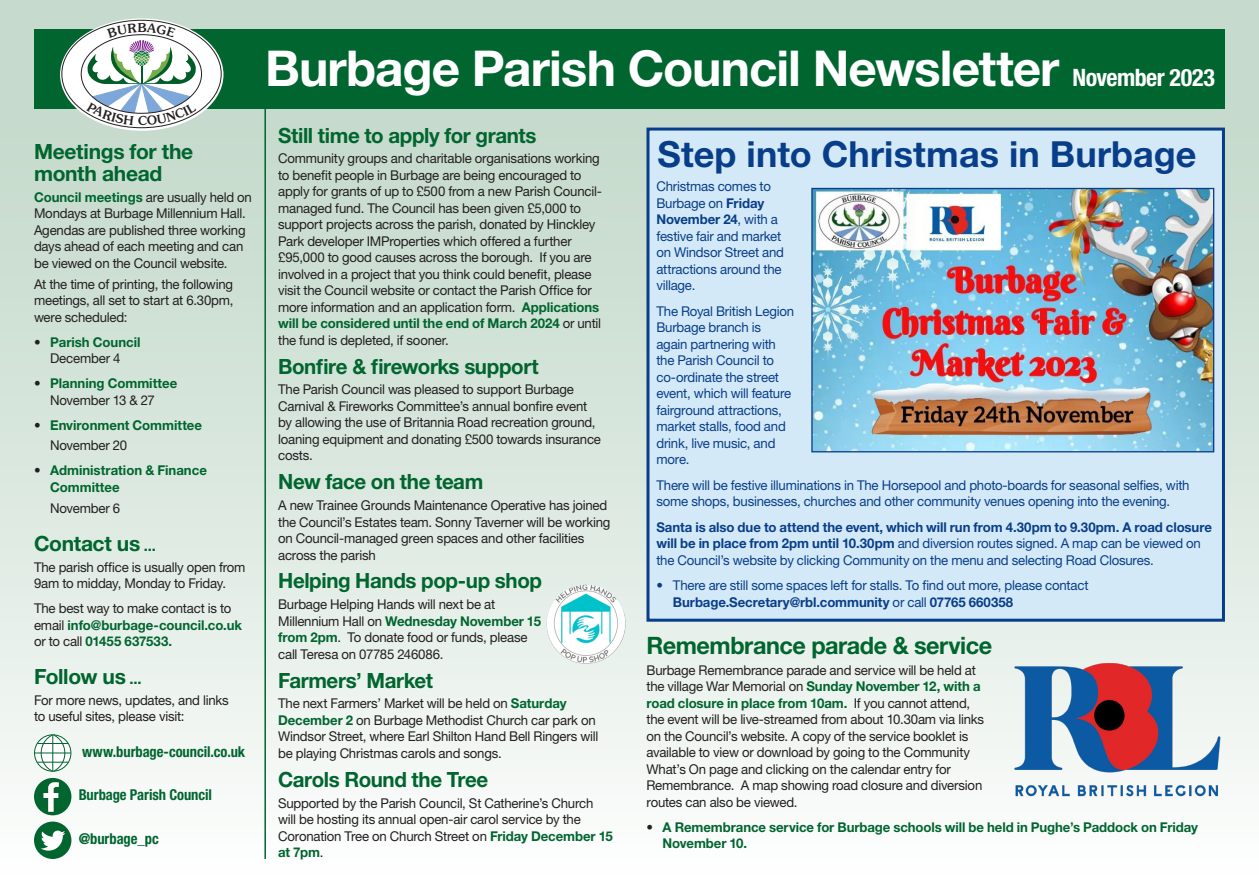
<style>
.page{position:relative;width:1259px;height:893px;background:#fff}
.page>*{position:absolute;margin:0;border:0;box-sizing:border-box;transform-origin:0 0}
.t1{font:700 49.5px "Helvetica Neue LT Std";letter-spacing:-.02em;color:#fff}
.t2{font:700 36px "Helvetica Neue LT Std";letter-spacing:.005em;color:#083e89}
.t3{font:700 24px "Helvetica Neue LT Std";letter-spacing:-.02em;color:#00652e}
.t4{font:700 21px/22.5px "Helvetica Neue LT Std";letter-spacing:-.02em;color:#00652e}
.t5{font:700 condensed 15px "Helvetica Neue LT Std";letter-spacing:-.005em;color:#00652e}
.t6{font:13.5px/16.5px "Helvetica Neue LT Std";letter-spacing:-.015em;color:#231f20}
.t7{font:13.5px/16.5px "Helvetica Neue LT Std";letter-spacing:-.015em;color:#083e89}
.t8{font:700 13.5px/16.5px "Helvetica Neue LT Std";letter-spacing:-.005em;color:#00652e;text-align:center}
.t9{font:700 13.5px "Helvetica Neue LT Std";letter-spacing:-.005em;color:#083e89}
.s1{font-weight:700;color:#00652e}
.s2{font-weight:400;color:#231f20}
.s3{font-size:15px}
.s4{font-stretch:condensed;font-size:24px}
.s5{font-weight:700}
.s6{font-weight:400}
</style>
<div class="page">
<div style="left:0;top:0;width:1259px;height:893px;background:linear-gradient(to bottom,#bdd5c5,#fbfcfb)"></div>
<div style="left:648px;top:129px;width:575px;height:491px;background:#d4e9f7"></div>
<div style="left:646px;top:128px;width:579px;height:494px;border:3px solid #083e89"></div>
<div style="left:34px;top:30px;width:1191px;height:79px;background:#00652e"></div>
<div style="left:34px;top:778px;width:37px;height:37px;background:#00652e;border-radius:50%"></div>
<svg style="left:44px;top:782px;width:15px;height:30px"></svg>
<div style="left:34px;top:822px;width:37px;height:37px;background:#00652e;border-radius:50%"></div>
<svg style="left:41px;top:831px;width:24px;height:20px"></svg>
<svg style="left:35px;top:735px;width:36px;height:36px"></svg>
<div style="left:34px;top:734px;width:37px;height:38px;border:1px solid #00652e;border-radius:50%"></div>
<svg style="left:40px;top:733px;width:26px;height:39px"></svg>
<hr style="left:35px;top:752px;width:36px;height:1px;background:#00652e">
<hr style="left:37px;top:743px;width:31px;height:1px;background:#00652e">
<hr style="left:37px;top:762px;width:31px;height:1px;background:#00652e">
<hr style="left:52px;top:735px;width:1px;height:36px;background:#00652e">
<hr style="left:264px;top:30px;width:2px;height:829px;background:#00652e">
<img style="left:813px;top:190px;width:399px;height:260px">
<div style="left:811px;top:188px;width:403px;height:264px;border:1px solid #083e89"></div>
<img style="left:546px;top:585px;width:80px;height:79px;border-radius:40px">
<img style="left:986px;top:663px;width:239px;height:139px">
<svg style="left:61px;top:19px;width:161px;height:110px"></svg>
<p class="t4" style="left:34px;top:139px;width:161px">Meetings for the month ahead</p>
<p class="t6" style="left:34px;top:189px;width:219px"><span class="s1">Council meetings</span> are usually held on Mondays at Burbage Millennium Hall.<br>Agendas are published three working days ahead of each meeting and can be viewed on the Council website.</p>
<p class="t6" style="left:34px;top:275px;width:201px;text-align:justify">At the time of printing, the following meetings, all set to start at 6.30pm, were scheduled:</p>
<p class="t8" style="left:34px;top:333px;width:108px"><span class="s2">•</span> Parish Council<br><span class="s2">December 4</span></p>
<p class="t8" style="left:34px;top:375px;width:145px"><span class="s2">•</span> Planning Committee<br><span class="s2">November 13 &amp; 27</span></p>
<p class="t8" style="left:34px;top:416px;width:170px"><span class="s2">•</span> Environment Committee</p>
<p class="t6" style="left:50px;top:437px;width:78px">November 20</p>
<p class="t8" style="left:50px;top:462px;width:158px;text-align:left;text-indent:-16px"><span class="s2">•</span> Administration &amp; Finance<br>Committee</p>
<p class="t6" style="left:50px;top:499px;width:71px">November 6</p>
<p class="t4" style="left:34px;top:532px;width:123px">Contact us <span class="s3">...</span></p>
<p class="t6" style="left:34px;top:558px;width:213px">The parish office is usually open from<br>9am to midday, Monday to Friday.</p>
<p class="t6" style="left:34px;top:600px;width:209px">The best way to make contact is to email <span class="s1">info@burbage-council.co.uk </span>or to call <span class="s1">01455 637533.</span></p>
<p class="t4" style="left:34px;top:665px;width:109px">Follow us <span class="s3">...</span></p>
<p class="t6" style="left:34px;top:692px;width:196px">For more news, updates, and links to useful sites, please visit:</p>
<p class="t5" style="left:82px;top:743px;width:165px">www.burbage-council.co.uk</p>
<p class="t5" style="left:79px;top:786px;width:135px">Burbage Parish Council</p>
<p class="t5" style="left:79px;top:829px;width:82px">@burbage_pc</p>
<p class="t1" style="left:265px;top:38px;width:951px">Burbage Parish Council Newsletter <span class="s4">November 2023</span></p>
<p class="t4" style="left:278px;top:123px;width:260px">Still time to apply for grants</p>
<p class="t6" style="left:278px;top:150px;width:325px">Community groups and charitable organisations working to benefit people in Burbage are being encouraged to apply for grants of up to £500 from a new Parish Council&shy;managed fund. The Council has been given £5,000 to support projects across the parish, donated by Hinckley Park developer IMProperties which offered a further £95,000 to good causes across the borough. If you are involved in a project that you think could benefit, please visit the Council website or contact the Parish Office for more information and an application form. <span class="s1">Applications will be considered until the end of March 2024</span> or until the fund is depleted, if sooner.</p>
<p class="t4" style="left:278px;top:354px;width:262px">Bonfire &amp; fireworks support</p>
<p class="t6" style="left:278px;top:381px;width:324px">The Parish Council was pleased to support Burbage Carnival &amp; Fireworks Committee’s annual bonfire event by allowing the use of Britannia Road recreation ground, loaning equipment and donating £500 towards insurance costs.</p>
<p class="t4" style="left:278px;top:470px;width:207px">New face on the team</p>
<p class="t6" style="left:278px;top:497px;width:334px">A new Trainee Grounds Maintenance Operative has joined the Council’s Estates team. Sonny Taverner will be working on Council-managed green spaces and other facilities across the parish</p>
<p class="t4" style="left:278px;top:569px;width:265px">Helping Hands pop-up shop</p>
<p class="t6" style="left:278px;top:596px;width:264px">Burbage Helping Hands will next be at Millennium Hall on <span class="s1">Wednesday November 15 from 2pm</span>. To donate food or funds, please call Teresa on 07785 246086.</p>
<p class="t4" style="left:278px;top:668px;width:156px">Farmers’ Market</p>
<p class="t6" style="left:278px;top:695px;width:322px">The next Farmers’ Market will be held on <span class="s1">Saturday December 2</span> on Burbage Methodist Church car park on Windsor Street, where Earl Shilton Hand Bell Ringers will be playing Christmas carols and songs.</p>
<p class="t4" style="left:278px;top:768px;width:212px">Carols Round the Tree</p>
<p class="t6" style="left:278px;top:794px;width:336px">Supported by the Parish Council, St Catherine’s Church will be hosting its annual open-air carol service by the Coronation Tree on Church Street on <span class="s1">Friday December 15 at 7pm</span>.</p>
<p class="t2" style="left:657px;top:131px;width:540px">Step into Christmas in Burbage</p>
<p class="t7" style="left:656px;top:178px;width:129px">Christmas comes to<br>Burbage on <span class="s5">Friday<br>November 24</span>, with a festive fair and market on Windsor Street and attractions around the village.</p>
<p class="t7" style="left:656px;top:302px;width:139px">The Royal British Legion<br>Burbage branch is again partnering with the Parish Council to co-ordinate the street event, which will feature fairground attractions, market stalls, food and drink, live music, and more.</p>
<p class="t7" style="left:656px;top:476px;width:535px">There will be festive illuminations in The Horsepool and photo-boards for seasonal selfies, with some shops, businesses, churches and other community venues opening into the evening.</p>
<p class="t7" style="left:656px;top:518px;width:557px"><span class="s5">Santa is also due to attend the event, which will run from 4.30pm to 9.30pm. A road closure will be in place from 2pm until 10.30pm</span> and diversion routes signed. A map can be viewed on the Council’s website by clicking Community on the menu and selecting Road Closures.</p>
<p class="t7" style="left:656px;top:577px;width:434px">• There are still some spaces left for stalls. To find out more, please contact</p>
<p class="t9" style="left:673px;top:593px;width:342px">Burbage.Secretary@rbl.community <span class="s6">or call</span> 07765 660358</p>
<p class="t3" style="left:646px;top:631px;width:347px">Remembrance parade &amp; service</p>
<p class="t6" style="left:646px;top:662px;width:339px">Burbage Remembrance parade and service will be held at the village War Memorial on <span class="s1">Sunday November 12, with a road closure in place from 10am.</span> If you cannot attend, the event will be live-streamed from about 10.30am via links on the Council’s website. A copy of the service booklet is available to view or download by going to the Community What’s On page and clicking on the calendar entry for Remembrance. A map showing road closure and diversion routes can also be viewed.</p>
<p class="t8" style="left:662px;top:818px;width:537px;text-align:left;text-indent:-16px"><span class="s2">•</span> A Remembrance service for Burbage schools will be held in Pughe’s Paddock on Friday<br>November 10.</p>
</div>
